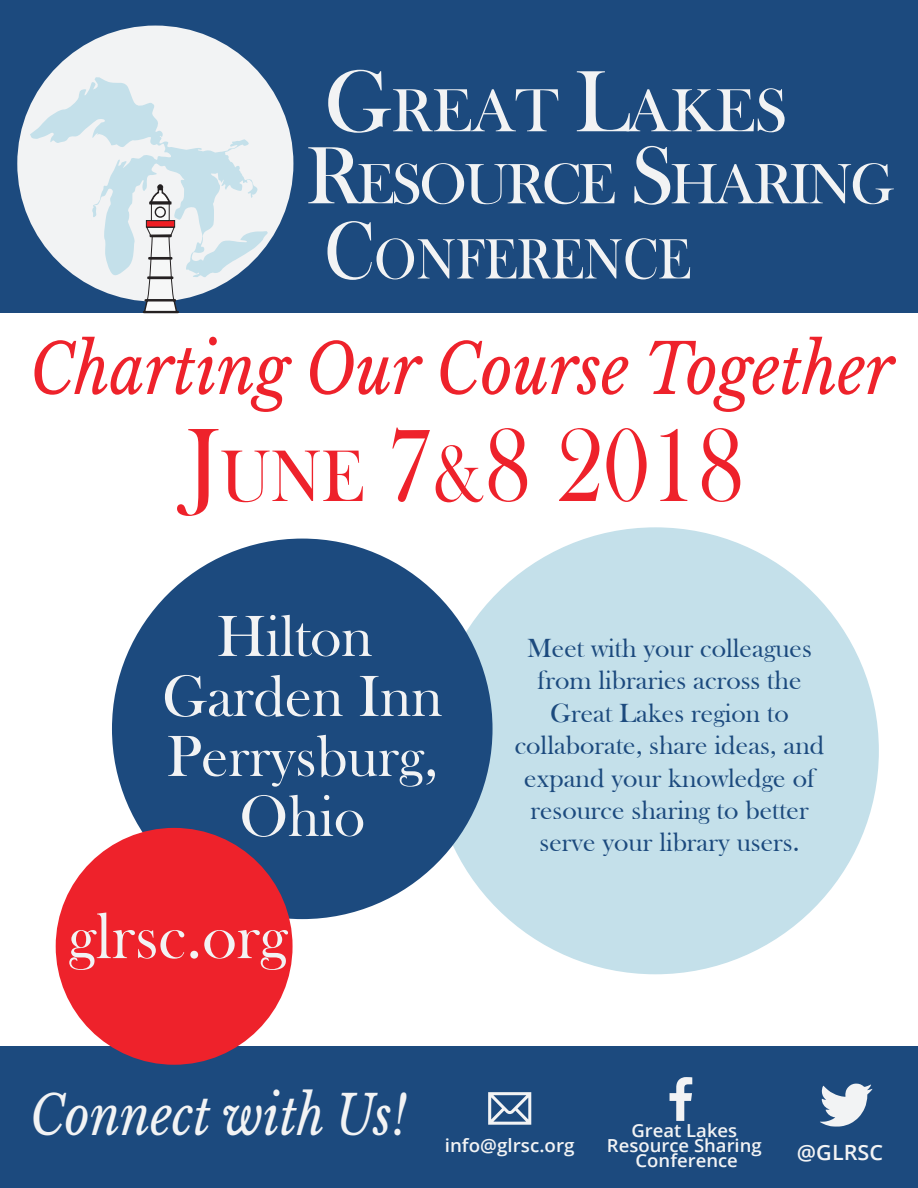
<style>
.page{position:relative;width:918px;height:1188px;background:#fff}
.page>*{position:absolute;margin:0;border:0;box-sizing:border-box;transform-origin:0 0}
.t1{font:108px "Bask Old Face";color:#ee222b;scale:.89 1}
.t2{font:italic 69px "Libre Baskerville";color:#ee222b;scale:.89 1}
.t3{font:66.45px "Bask Old Face";color:#f2f3f4}
.t4{font:63px "Bask Old Face";color:#f2f3f4}
.t5{font:60px/60px "Bask Old Face";color:#f2f3f4;text-align:center}
.t6{font:58.8px "Bask Old Face";letter-spacing:-.04em;color:#f2f3f4}
.t7{font:58.8px "Bask Old Face";color:#f2f3f4;scale:.89 1}
.t8{font:italic 54px "Libre Baskerville";color:#f2f3f4;scale:.89 1}
.t9{font:27px/32.4px "Bask Old Face";color:#1c4a7e;text-align:center}
.t10{font:600 21px "Open Sans";color:#f2f3f4}
.t11{font:600 18.3px "Open Sans";color:#f2f3f4}
.t12{font:600 18px/15px "Open Sans";color:#f2f3f4;text-align:center}
.s1{font-size:90px}
.s2{font-size:84px}
.s3{font-size:75.6px}
.s4{font-size:82.5px}
</style>
<div class="page">
<div style="left:0;top:0;width:918px;height:312px;background:#1c4a7e"></div>
<div style="left:0;top:1047px;width:918px;height:141px;background:#1c4a7e"></div>
<div style="left:432px;top:527px;width:447px;height:447px;background:#c4e0ea;border-radius:50%"></div>
<div style="left:116px;top:543px;width:372px;height:372px;background:#1c4a7e;border-radius:50%"></div>
<div style="left:112px;top:539px;width:381px;height:380px;border:9px solid #1c4a7e;border-radius:50%"></div>
<div style="left:56px;top:828px;width:237px;height:237px;background:#ee222b;border-radius:50%"></div>
<svg style="left:13px;top:21px;width:285px;height:285px;background:#d2dae2"></svg>
<div style="left:8px;top:17px;width:294px;height:294px;border:9px solid #1c4a7e;border-radius:50%"></div>
<div style="left:143px;top:311px;width:36px;height:2px;border:1px solid #252122"></div>
<svg style="left:143px;top:278px;width:35px;height:35px"></svg>
<svg style="left:30px;top:77px;width:238px;height:201px;background:#dae4e9"></svg>
<svg style="left:488px;top:1092px;width:43px;height:33px"></svg>
<svg style="left:670px;top:1077px;width:22px;height:44px"></svg>
<svg style="left:820px;top:1083px;width:52px;height:44px"></svg>
<h3 class="t4" style="left:324px;top:76px;width:465px"><span class="s1">G</span>REAT <span class="s1">L</span>AKES</h3>
<h3 class="t6" style="left:306px;top:151px;width:589px"><span class="s2">R</span>ESOURCE <span class="s2">S</span>HARING</h3>
<h3 class="t7" style="left:324px;top:227px;width:413px"><span class="s2">C</span>ONFERENCE</h3>
<h2 class="t2" style="left:30px;top:327px;width:972px">Charting Our Course Together</h2>
<h1 class="t1" style="left:188px;top:406px;width:627px">J<span class="s3">UNE</span> 7<span class="s4">&amp;</span>8 2018</h1>
<h3 class="t5" style="left:162px;top:607px;width:282px">Hilton<br>Garden Inn<br>Perrysburg,<br>Ohio</h3>
<h3 class="t3" style="left:68px;top:900px;width:220px">glrsc.org</h3>
<p class="t9" style="left:515px;top:633px;width:311px">Meet with your colleagues from libraries across the<br>Great Lakes region to collaborate, share ideas, and expand your knowledge of resource sharing to better serve your library users.</p>
<h3 class="t8" style="left:30px;top:1082px;width:425px">Connect with Us!</h3>
<p class="t11" style="left:445px;top:1133px;width:131px">info@glrsc.org</p>
<p class="t12" style="left:607px;top:1123px;width:156px">Great Lakes<br>Resource Sharing<br>Conference</p>
<p class="t10" style="left:797px;top:1138px;width:88px">@GLRSC</p>
</div>
